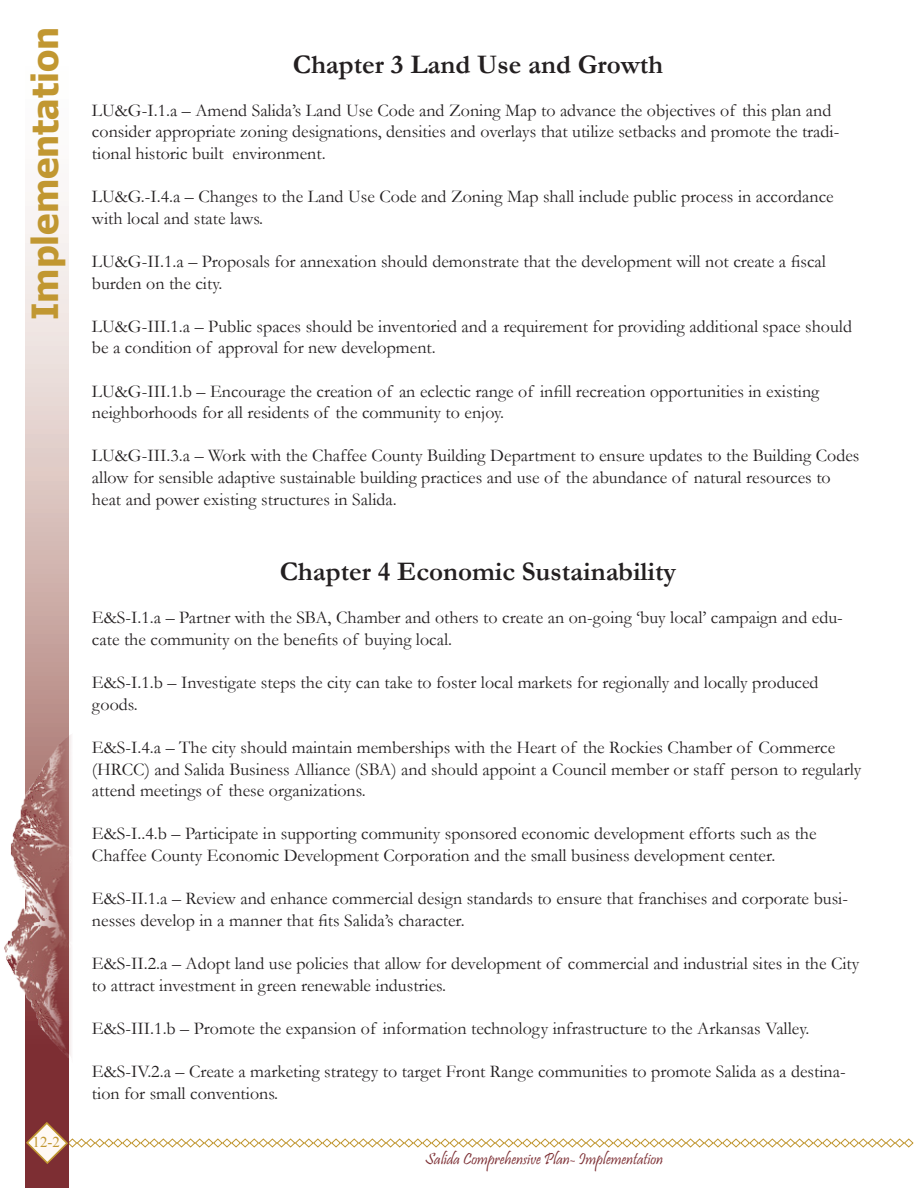
<style>
.page{position:relative;width:918px;height:1188px;background:#fff}
.page>*{position:absolute;margin:0;border:0;box-sizing:border-box;transform-origin:0 0}
.t1{font:700 36px "Tahoma";color:#c19731}
.t2{font:700 27px "Garamond";color:#231f20}
.t3{font:18px/21.6px "Garamond";color:#231f20}
.t4{font:16.5px "Pristina";color:#7d2f34}
.t5{font:15px "Times New Roman";color:#c19731}
</style>
<div class="page">
<svg style="left:26px;top:206px;width:42px;height:982px;background:#cfb2af"></svg>
<img style="left:4px;top:733px;width:67px;height:330px">
<svg style="left:25px;top:1121px;width:889px;height:44px"></svg>
<p class="t1" style="left:20px;top:320px;width:295px;rotate:-90deg">Implementation</p>
<p class="t5" style="left:33px;top:1132px;width:29px">12-2</p>
<p class="t2" style="left:293px;top:46px;width:372px">Chapter 3 Land Use and Growth</p>
<p class="t3" style="left:92px;top:99px;width:749px">LU&amp;G-I.1.a – Amend Salida’s Land Use Code and Zoning Map to advance the objectives of this plan and consider appropriate zoning designations, densities and overlays that utilize setbacks and promote the tradi&shy;tional historic built environment.</p>
<p class="t3" style="left:92px;top:185px;width:743px">LU&amp;G.-I.4.a – Changes to the Land Use Code and Zoning Map shall include public process in accordance with local and state laws.</p>
<p class="t3" style="left:92px;top:250px;width:735px">LU&amp;G-II.1.a – Proposals for annexation should demonstrate that the development will not create a fiscal burden on the city.</p>
<p class="t3" style="left:92px;top:315px;width:762px">LU&amp;G-III.1.a – Public spaces should be inventoried and a requirement for providing additional space should be a condition of approval for new development.</p>
<p class="t3" style="left:92px;top:380px;width:729px">LU&amp;G-III.1.b – Encourage the creation of an eclectic range of infill recreation opportunities in existing neighborhoods for all residents of the community to enjoy.</p>
<p class="t3" style="left:92px;top:444px;width:769px">LU&amp;G-III.3.a – Work with the Chaffee County Building Department to ensure updates to the Building Codes allow for sensible adaptive sustainable building practices and use of the abundance of natural resources to heat and power existing structures in Salida.</p>
<p class="t2" style="left:280px;top:553px;width:398px">Chapter 4 Economic Sustainability</p>
<p class="t3" style="left:92px;top:606px;width:752px">E&amp;S-I.1.a – Partner with the SBA, Chamber and others to create an on-going ‘buy local’ campaign and edu&shy;cate the community on the benefits of buying local.</p>
<p class="t3" style="left:92px;top:671px;width:728px">E&amp;S-I.1.b – Investigate steps the city can take to foster local markets for regionally and locally produced goods.</p>
<p class="t3" style="left:92px;top:736px;width:771px">E&amp;S-I.4.a – The city should maintain memberships with the Heart of the Rockies Chamber of Commerce (HRCC) and Salida Business Alliance (SBA) and should appoint a Council member or staff person to regularly attend meetings of these organizations.</p>
<p class="t3" style="left:92px;top:822px;width:726px">E&amp;S-I..4.b – Participate in supporting community sponsored economic development efforts such as the<br>Chaffee County Economic Development Corporation and the small business development center.</p>
<p class="t3" style="left:92px;top:887px;width:758px">E&amp;S-II.1.a – Review and enhance commercial design standards to ensure that franchises and corporate busi&shy;nesses develop in a manner that fits Salida’s character.</p>
<p class="t3" style="left:92px;top:952px;width:769px">E&amp;S-II.2.a – Adopt land use policies that allow for development of commercial and industrial sites in the City to attract investment in green renewable industries.</p>
<p class="t3" style="left:92px;top:1017px;width:719px">E&amp;S-III.1.b – Promote the expansion of information technology infrastructure to the Arkansas Valley.</p>
<p class="t3" style="left:92px;top:1060px;width:755px">E&amp;S-IV.2.a – Create a marketing strategy to target Front Range communities to promote Salida as a destina&shy;tion for small conventions.</p>
<p class="t4" style="left:425px;top:1150px;width:239px">Salida Comprehensive Plan- Implementation</p>
</div>
